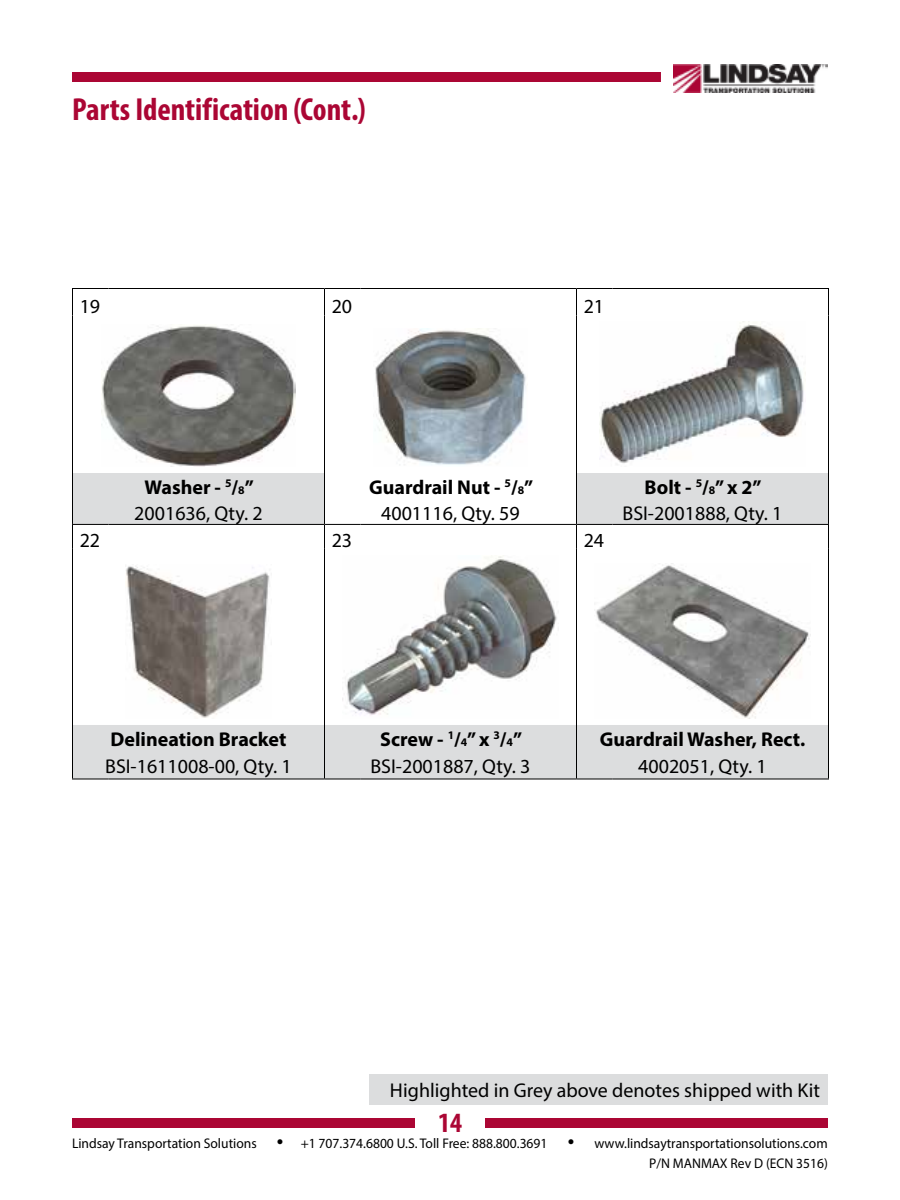
<style>
.page{position:relative;width:900px;height:1200px;background:#fff}
.page>*{position:absolute;margin:0;border:0;box-sizing:border-box;transform-origin:0 0}
.t1{font:700 condensed 32px "Myriad Pro";color:#ab0634}
.t2{font:700 condensed 28px "Myriad Pro";color:#ab0634}
.t3{font:20px "Myriad Pro";color:#000}
.t4{font:700 20px "Myriad Pro";color:#000}
.t5{font:14px/19.8px "Myriad Pro";color:#000;text-align:right}
.s1{font-size:11.6px}
.s2{font-size:24px}
</style>
<div class="page">
<div style="left:72px;top:1118px;width:756px;height:10px;background:#ab0634"></div>
<div style="left:72px;top:72px;width:589px;height:10px;background:#ab0634"></div>
<div style="left:415px;top:1108px;width:70px;height:27px;background:#fff"></div>
<img style="left:674px;top:64px;width:154px;height:28px">
<svg style="left:73px;top:473px;width:755px;height:305px"></svg>
<svg style="left:828px;top:289px;width:1px;height:27px"></svg>
<svg style="left:828px;top:473px;width:1px;height:76px"></svg>
<svg style="left:828px;top:725px;width:1px;height:53px"></svg>
<hr style="left:828px;top:316px;width:1px;height:157px;background:#000">
<hr style="left:828px;top:549px;width:1px;height:176px;background:#000">
<hr style="left:72px;top:288px;width:36px;height:1px;background:#000">
<svg style="left:72px;top:289px;width:1px;height:27px"></svg>
<hr style="left:108px;top:288px;width:216px;height:1px;background:#000">
<hr style="left:324px;top:288px;width:36px;height:1px;background:#000">
<svg style="left:324px;top:289px;width:1px;height:27px"></svg>
<hr style="left:360px;top:288px;width:216px;height:1px;background:#000">
<hr style="left:576px;top:288px;width:36px;height:1px;background:#000">
<svg style="left:576px;top:289px;width:1px;height:27px"></svg>
<hr style="left:612px;top:288px;width:217px;height:1px;background:#000">
<hr style="left:72px;top:524px;width:36px;height:1px;background:#000">
<hr style="left:108px;top:524px;width:216px;height:1px;background:#000">
<hr style="left:324px;top:524px;width:36px;height:1px;background:#000">
<hr style="left:360px;top:524px;width:216px;height:1px;background:#000">
<hr style="left:576px;top:524px;width:36px;height:1px;background:#000">
<hr style="left:612px;top:524px;width:217px;height:1px;background:#000">
<hr style="left:72px;top:778px;width:36px;height:1px;background:#000">
<hr style="left:108px;top:778px;width:216px;height:1px;background:#000">
<hr style="left:324px;top:778px;width:36px;height:1px;background:#000">
<hr style="left:360px;top:778px;width:216px;height:1px;background:#000">
<hr style="left:576px;top:778px;width:36px;height:1px;background:#000">
<hr style="left:612px;top:778px;width:217px;height:1px;background:#000">
<svg style="left:72px;top:473px;width:1px;height:76px"></svg>
<svg style="left:324px;top:473px;width:1px;height:76px"></svg>
<svg style="left:576px;top:473px;width:1px;height:76px"></svg>
<svg style="left:72px;top:725px;width:1px;height:53px"></svg>
<svg style="left:324px;top:725px;width:1px;height:53px"></svg>
<svg style="left:576px;top:725px;width:1px;height:53px"></svg>
<hr style="left:576px;top:549px;width:1px;height:176px;background:#000">
<hr style="left:576px;top:316px;width:1px;height:157px;background:#000">
<hr style="left:72px;top:549px;width:1px;height:176px;background:#000">
<hr style="left:324px;top:549px;width:1px;height:176px;background:#000">
<hr style="left:72px;top:316px;width:1px;height:157px;background:#000">
<hr style="left:324px;top:316px;width:1px;height:157px;background:#000">
<img style="left:101px;top:325px;width:195px;height:142px">
<img style="left:375px;top:328px;width:151px;height:137px">
<img style="left:600px;top:323px;width:204px;height:142px">
<img style="left:125px;top:565px;width:147px;height:154px">
<img style="left:342px;top:555px;width:216px;height:164px">
<img style="left:594px;top:563px;width:216px;height:156px">
<div style="left:369px;top:1074px;width:459px;height:31px;background:#dcddde"></div>
<h1 class="t1" style="left:72px;top:89px;width:295px">Parts Identification (Cont.)</h1>
<p class="t3" style="left:80px;top:294px;width:22px">19</p>
<p class="t3" style="left:332px;top:294px;width:22px">20</p>
<p class="t3" style="left:584px;top:294px;width:22px">21</p>
<p class="t4" style="left:145px;top:474px;width:111px">Washer - <sup>5</sup>/<span class="s1">8</span>”</p>
<p class="t4" style="left:369px;top:474px;width:166px">Guardrail Nut - <sup>5</sup>/<span class="s1">8</span>”</p>
<p class="t4" style="left:645px;top:474px;width:119px">Bolt - <sup>5</sup>/<span class="s1">8</span>” x 2”</p>
<p class="t3" style="left:134px;top:501px;width:130px">2001636, Qty. 2</p>
<p class="t3" style="left:381px;top:501px;width:140px">4001116, Qty. 59</p>
<p class="t3" style="left:623px;top:501px;width:162px">BSI-2001888, Qty. 1</p>
<p class="t3" style="left:80px;top:528px;width:22px">22</p>
<p class="t3" style="left:332px;top:528px;width:22px">23</p>
<p class="t3" style="left:584px;top:528px;width:22px">24</p>
<p class="t4" style="left:111px;top:726px;width:177px">Delineation Bracket</p>
<p class="t4" style="left:380px;top:726px;width:143px">Screw - <sup>1</sup>/<span class="s1">4</span>” x <sup>3</sup>/<span class="s1">4</span>”</p>
<p class="t4" style="left:600px;top:726px;width:207px">Guardrail Washer, Rect.</p>
<p class="t3" style="left:105px;top:754px;width:188px">BSI-1611008-00, Qty. 1</p>
<p class="t3" style="left:370px;top:754px;width:162px">BSI-2001887, Qty. 3</p>
<p class="t3" style="left:638px;top:754px;width:130px">4002051, Qty. 1</p>
<p class="t3" style="left:390px;top:1078px;width:432px">Highlighted in Grey above denotes shipped with Kit</p>
<h2 class="t2" style="left:438px;top:1105px;width:25px">14</h2>
<p class="t5" style="left:72px;top:1133px;width:504px">Lindsay Transportation Solutions <span class="s2">•</span> +1 707.374.6800 U.S. Toll Free: 888.800.3691 <span class="s2">•</span></p>
<p class="t5" style="left:594px;top:1133px;width:235px">www.lindsaytransportationsolutions.com<br>P/N MANMAX Rev D (ECN 3516)</p>
</div>
